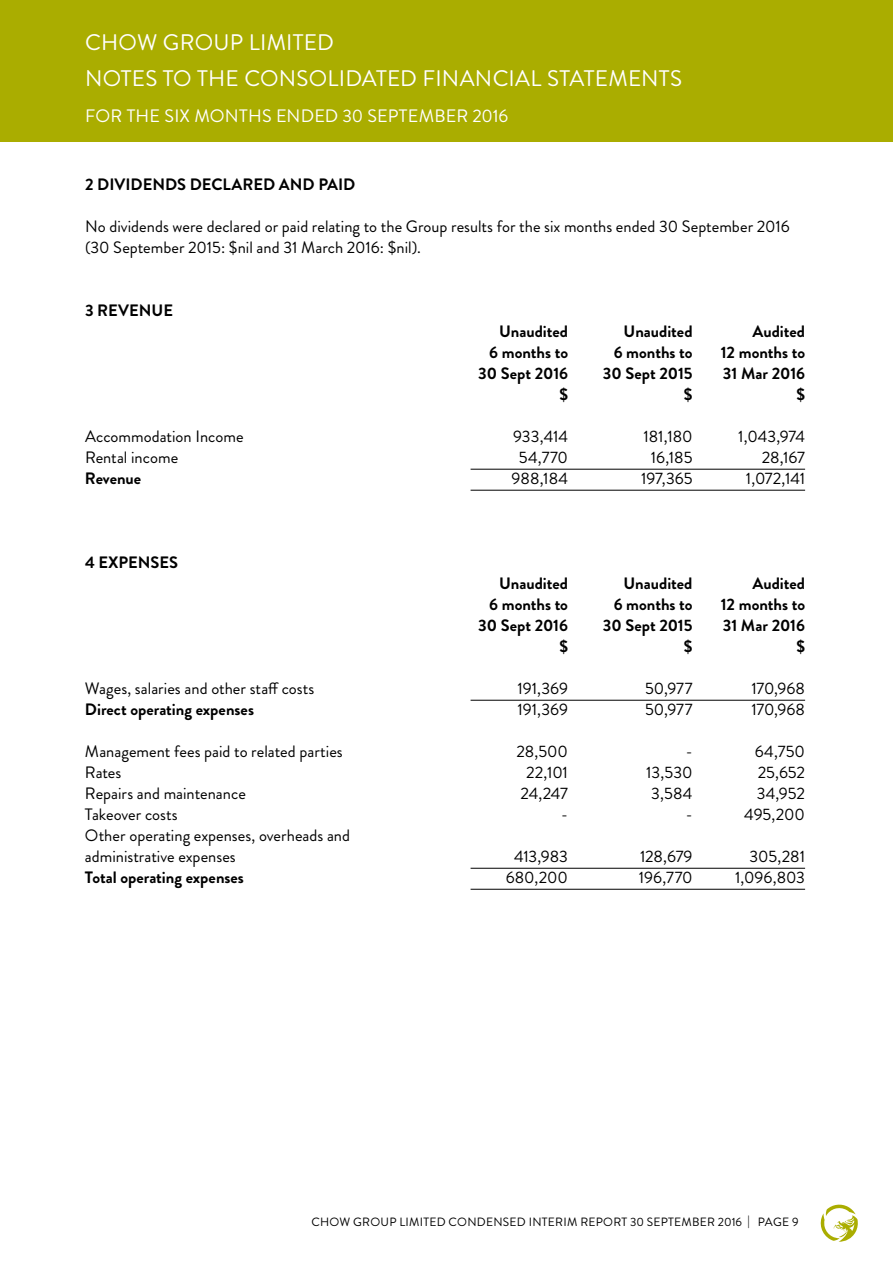
<style>
.page{position:relative;width:893px;height:1263px;background:#fff}
.page>*{position:absolute;margin:0;border:0;box-sizing:border-box;transform-origin:0 0}
.t1{font:22.5px/36px "Brandon Grotesque";letter-spacing:.01em;color:#fff}
.t2{font:18px "Brandon Grotesque";letter-spacing:.01em;color:#fff}
.t3{font:16.5px/21px "Brandon Grotesque";color:#000}
.t4{font:700 16.5px "Brandon Grotesque";color:#000}
.t5{font:12px "Brandon Grotesque";letter-spacing:.02em;color:#000}
</style>
<div class="page">
<svg style="left:820px;top:1204px;width:38px;height:38px"></svg>
<div style="left:0;top:0;width:893px;height:142px;background:#aaad00"></div>
<hr style="left:471px;top:469px;width:334px;height:1px;background:#000">
<hr style="left:471px;top:490px;width:334px;height:1px;background:#000">
<hr style="left:471px;top:700px;width:334px;height:1px;background:#000">
<hr style="left:471px;top:868px;width:334px;height:1px;background:#000">
<hr style="left:471px;top:889px;width:334px;height:1px;background:#000">
<h1 class="t1" style="left:85px;top:25px;width:598px">CHOW GROUP LIMITED<br>NOTES TO THE CONSOLIDATED FINANCIAL STATEMENTS</h1>
<p class="t2" style="left:85px;top:104px;width:425px">FOR THE SIX MONTHS ENDED 30 SEPTEMBER 2016</p>
<p class="t4" style="left:85px;top:173px;width:272px">2 DIVIDENDS DECLARED AND PAID</p>
<p class="t3" style="left:85px;top:216px;width:706px">No dividends were declared or paid relating to the Group results for the six months ended 30 September 2016 (30 September 2015: $nil and 31 March 2016: $nil).</p>
<p class="t4" style="left:85px;top:299px;width:90px">3 REVENUE</p>
<p class="t4" style="left:499px;top:320px;width:71px">Unaudited</p>
<p class="t4" style="left:624px;top:320px;width:71px">Unaudited</p>
<p class="t4" style="left:752px;top:320px;width:54px">Audited</p>
<p class="t4" style="left:489px;top:341px;width:80px">6 months to</p>
<p class="t4" style="left:614px;top:341px;width:80px">6 months to</p>
<p class="t4" style="left:721px;top:341px;width:86px">12 months to</p>
<p class="t4" style="left:478px;top:362px;width:91px">30 Sept 2016</p>
<p class="t4" style="left:603px;top:362px;width:91px">30 Sept 2015</p>
<p class="t4" style="left:723px;top:362px;width:84px">31 Mar 2016</p>
<p class="t4" style="left:559px;top:383px;width:10px">$</p>
<p class="t4" style="left:684px;top:383px;width:10px">$</p>
<p class="t4" style="left:796px;top:383px;width:10px">$</p>
<p class="t3" style="left:85px;top:426px;width:160px">Accommodation Income</p>
<p class="t3" style="left:513px;top:426px;width:56px">933,414</p>
<p class="t3" style="left:643px;top:426px;width:51px">181,180</p>
<p class="t3" style="left:738px;top:426px;width:68px">1,043,974</p>
<p class="t3" style="left:85px;top:447px;width:95px">Rental income</p>
<p class="t3" style="left:519px;top:447px;width:51px">54,770</p>
<p class="t3" style="left:651px;top:447px;width:43px">16,185</p>
<p class="t3" style="left:762px;top:447px;width:45px">28,167</p>
<p class="t4" style="left:85px;top:467px;width:58px">Revenue</p>
<p class="t3" style="left:512px;top:468px;width:58px">988,184</p>
<p class="t3" style="left:641px;top:468px;width:53px">197,365</p>
<p class="t3" style="left:746px;top:468px;width:61px">1,072,141</p>
<p class="t4" style="left:85px;top:551px;width:95px">4 EXPENSES</p>
<p class="t4" style="left:499px;top:572px;width:71px">Unaudited</p>
<p class="t4" style="left:623px;top:572px;width:71px">Unaudited</p>
<p class="t4" style="left:752px;top:572px;width:54px">Audited</p>
<p class="t4" style="left:489px;top:593px;width:80px">6 months to</p>
<p class="t4" style="left:614px;top:593px;width:80px">6 months to</p>
<p class="t4" style="left:721px;top:593px;width:86px">12 months to</p>
<p class="t4" style="left:478px;top:614px;width:91px">30 Sept 2016</p>
<p class="t4" style="left:603px;top:614px;width:91px">30 Sept 2015</p>
<p class="t4" style="left:723px;top:614px;width:84px">31 Mar 2016</p>
<p class="t4" style="left:559px;top:635px;width:10px">$</p>
<p class="t4" style="left:684px;top:635px;width:10px">$</p>
<p class="t4" style="left:796px;top:635px;width:10px">$</p>
<p class="t3" style="left:85px;top:678px;width:231px">Wages, salaries and other staff costs</p>
<p class="t3" style="left:517px;top:678px;width:52px">191,369</p>
<p class="t3" style="left:645px;top:678px;width:49px">50,977</p>
<p class="t3" style="left:751px;top:678px;width:55px">170,968</p>
<p class="t4" style="left:85px;top:698px;width:170px">Direct operating expenses</p>
<p class="t3" style="left:517px;top:699px;width:52px">191,369</p>
<p class="t3" style="left:645px;top:699px;width:49px">50,977</p>
<p class="t3" style="left:751px;top:699px;width:55px">170,968</p>
<p class="t3" style="left:85px;top:741px;width:259px">Management fees paid to related parties</p>
<p class="t3" style="left:516px;top:741px;width:53px">28,500</p>
<p class="t3" style="left:686px;top:741px;width:8px">-</p>
<p class="t3" style="left:755px;top:741px;width:52px">64,750</p>
<p class="t3" style="left:85px;top:762px;width:38px">Rates</p>
<p class="t3" style="left:526px;top:762px;width:43px">22,101</p>
<p class="t3" style="left:646px;top:762px;width:48px">13,530</p>
<p class="t3" style="left:758px;top:762px;width:49px">25,652</p>
<p class="t3" style="left:85px;top:783px;width:162px">Repairs and maintenance</p>
<p class="t3" style="left:520px;top:783px;width:49px">24,247</p>
<p class="t3" style="left:651px;top:783px;width:43px">3,584</p>
<p class="t3" style="left:757px;top:783px;width:50px">34,952</p>
<p class="t3" style="left:85px;top:804px;width:94px">Takeover costs</p>
<p class="t3" style="left:561px;top:804px;width:8px">-</p>
<p class="t3" style="left:686px;top:804px;width:8px">-</p>
<p class="t3" style="left:744px;top:804px;width:62px">495,200</p>
<p class="t3" style="left:85px;top:825px;width:267px">Other operating expenses, overheads and administrative expenses</p>
<p class="t3" style="left:514px;top:846px;width:55px">413,983</p>
<p class="t3" style="left:640px;top:846px;width:54px">128,679</p>
<p class="t3" style="left:749px;top:846px;width:57px">305,281</p>
<p class="t4" style="left:85px;top:866px;width:161px">Total operating expenses</p>
<p class="t3" style="left:506px;top:867px;width:64px">680,200</p>
<p class="t3" style="left:639px;top:867px;width:55px">196,770</p>
<p class="t3" style="left:735px;top:867px;width:71px">1,096,803</p>
<p class="t5" style="left:311px;top:1213px;width:489px">CHOW GROUP LIMITED CONDENSED INTERIM REPORT 30 SEPTEMBER 2016 | PAGE 9</p>
</div>
